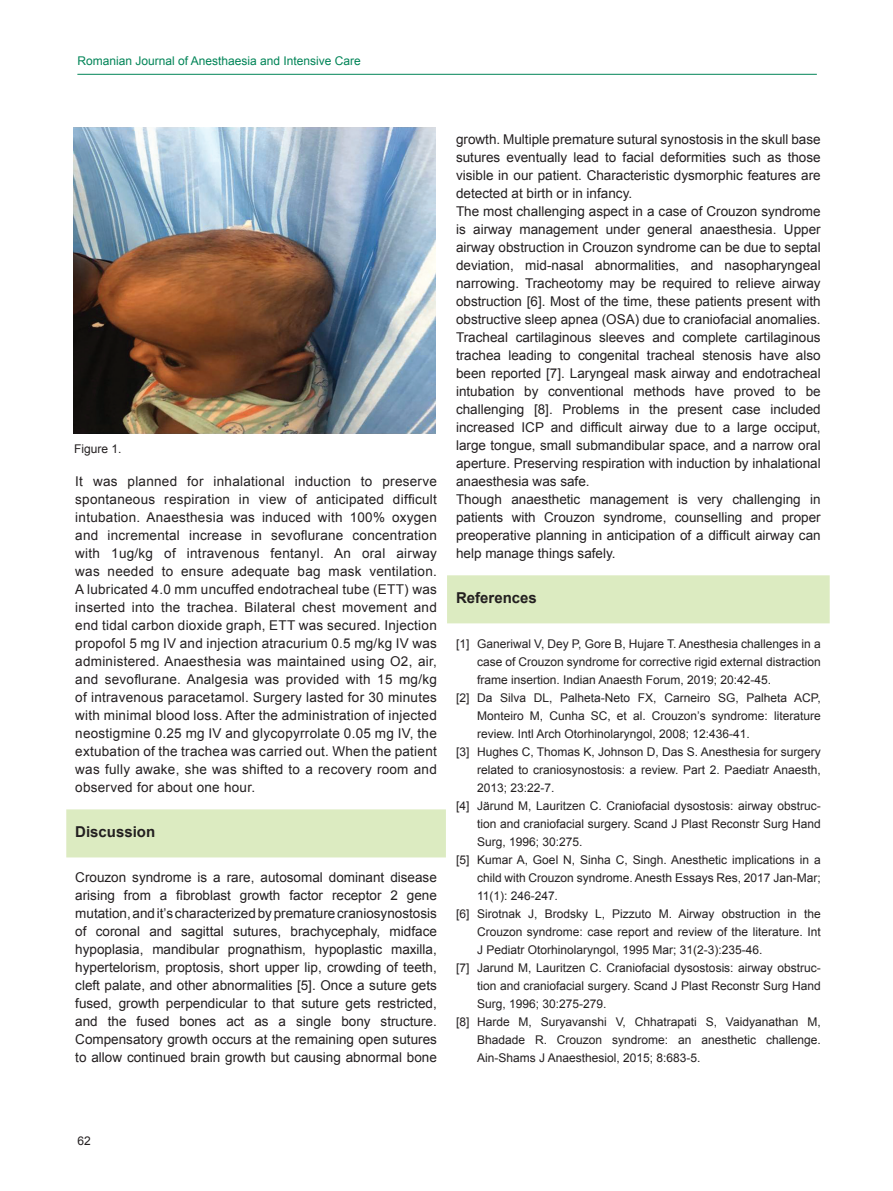
<style>
.page{position:relative;width:893px;height:1191px;background:#fff}
.page>*{position:absolute;margin:0;border:0;box-sizing:border-box;transform-origin:0 0}
._1__SUBTITLE{font:700 15px "Arial";color:#231f20}
.TEKST{font:13.5px/18px "Arial";color:#231f20;text-align:justify}
.REFERENCES_TEXT{font:12px/18px "Arial";color:#231f20;text-align:justify}
.t1{font:12px "Arial";color:#008457}
.Tab_Fig_Note{font:12px "Arial";color:#231f20}
.s1{font-style:italic}
</style>
<div class="page">
<hr style="left:77px;top:74px;width:740px;height:1px;background:#008457">
<div style="left:447px;top:575px;width:383px;height:48px;background:#dcebc1"></div>
<div style="left:66px;top:809px;width:380px;height:48px;background:#dcebc1"></div>
<img style="left:74px;top:128px;width:362px;height:305px">
<p class="t1" style="left:77px;top:53px;width:285px">Romanian Journal of Anesthaesia and Intensive Care</p>
<p class="Tab_Fig_Note" style="left:74px;top:440px;width:49px">Figure 1.</p>
<p class="TEKST" style="left:75px;top:472px;width:363px">It was planned for inhalational induction to preserve spontaneous respiration in view of anticipated difficult intubation. Anaesthesia was induced with 100% oxygen and incremental increase in sevoflurane concentration with 1ug/kg of intravenous fentanyl. An oral airway was needed to ensure adequate bag mask ventilation.<br>A lubricated 4.0 mm uncuffed endotracheal tube (ETT) was inserted into the trachea. Bilateral chest movement and end tidal carbon dioxide graph, ETT was secured. Injection propofol 5 mg IV and injection atracurium 0.5 mg/kg IV was administered. Anaesthesia was maintained using O2, air, and sevoflurane. Analgesia was provided with 15 mg/kg of intravenous paracetamol. Surgery lasted for 30 minutes with minimal blood loss. After the administration of injected neostigmine 0.25 mg IV and glycopyrrolate 0.05 mg IV, the extubation of the trachea was carried out. When the patient was fully awake, she was shifted to a recovery room and observed for about one hour.</p>
<p class="_1__SUBTITLE" style="left:75px;top:821px;width:82px">Discussion</p>
<p class="TEKST" style="left:75px;top:868px;width:363px">Crouzon syndrome is a rare, autosomal dominant disease arising from a fibroblast growth factor receptor 2 gene mutation, and it’s characterized by premature craniosynostosis of coronal and sagittal sutures, brachycephaly, midface hypoplasia, mandibular prognathism, hypoplastic maxilla, hypertelorism, proptosis, short upper lip, crowding of teeth, cleft palate, and other abnormalities [5]. Once a suture gets fused, growth perpendicular to that suture gets restricted, and the fused bones act as a single bony structure.<br>Compensatory growth occurs at the remaining open sutures to allow continued brain growth but causing abnormal bone</p>
<p class="TEKST" style="left:456px;top:130px;width:366px">growth. Multiple premature sutural synostosis in the skull base sutures eventually lead to facial deformities such as those visible in our patient. Characteristic dysmorphic features are detected at birth or in infancy.</p>
<p class="TEKST" style="left:456px;top:202px;width:366px">The most challenging aspect in a case of Crouzon syndrome is airway management under general anaesthesia. Upper airway obstruction in Crouzon syndrome can be due to septal deviation, mid-nasal abnormalities, and nasopharyngeal narrowing. Tracheotomy may be required to relieve airway obstruction [6]. Most of the time, these patients present with obstructive sleep apnea (OSA) due to craniofacial anomalies.<br>Tracheal cartilaginous sleeves and complete cartilaginous trachea leading to congenital tracheal stenosis have also been reported [7]. Laryngeal mask airway and endotracheal intubation by conventional methods have proved to be challenging [8]. Problems in the present case included increased ICP and difficult airway due to a large occiput, large tongue, small submandibular space, and a narrow oral aperture. Preserving respiration with induction by inhalational anaesthesia was safe.</p>
<p class="TEKST" style="left:456px;top:490px;width:366px">Though anaesthetic management is very challenging in patients with Crouzon syndrome, counselling and proper preoperative planning in anticipation of a difficult airway can help manage things safely.</p>
<p class="_1__SUBTITLE" style="left:456px;top:587px;width:82px">References</p>
<p class="REFERENCES_TEXT" style="left:477px;top:635px;width:345px;text-indent:-21px">[1] Ganeriwal V, Dey P, Gore B, Hujare T. Anesthesia challenges in a case of Crouzon syndrome for corrective rigid external distraction frame insertion. Indian Anaesth Forum, 2019; 20:42-45.</p>
<p class="REFERENCES_TEXT" style="left:477px;top:689px;width:345px;text-indent:-21px">[2] Da Silva DL, Palheta-Neto FX, Carneiro SG, Palheta ACP, Monteiro M, Cunha SC, et al. Crouzon’s syndrome: literature review. Intl Arch Otorhinolaryngol, 2008; 12:436-41.</p>
<p class="REFERENCES_TEXT" style="left:477px;top:743px;width:345px;text-indent:-21px">[3] Hughes C, Thomas K, Johnson D, Das S. Anesthesia for surgery related to craniosynostosis: a review. Part 2. Paediatr Anaesth, 2013; 23:22-7.</p>
<p class="REFERENCES_TEXT" style="left:477px;top:797px;width:345px;text-indent:-21px">[4] Järund M, Lauritzen C. Craniofacial dysostosis: airway obstruc&shy;tion and craniofacial surgery. Scand J Plast Reconstr Surg Hand Surg, 1996; 30:275.</p>
<p class="REFERENCES_TEXT" style="left:477px;top:851px;width:345px;text-indent:-21px">[5] Kumar A, Goel N, Sinha C, Singh. Anesthetic implications in a child with Crouzon syndrome. Anesth Essays Res, 2017 Jan-Mar; 11(1): 246-247<span class="s1">.</span></p>
<p class="REFERENCES_TEXT" style="left:477px;top:905px;width:345px;text-indent:-21px">[6] Sirotnak J, Brodsky L, Pizzuto M. Airway obstruction in the Crouzon syndrome: case report and review of the literature. Int J Pediatr Otorhinolaryngol, 1995 Mar; 31(2-3):235-46.</p>
<p class="REFERENCES_TEXT" style="left:477px;top:959px;width:345px;text-indent:-21px">[7] Jarund M, Lauritzen C. Craniofacial dysostosis: airway obstruc&shy;tion and craniofacial surgery. Scand J Plast Reconstr Surg Hand Surg, 1996; 30:275-279.</p>
<p class="REFERENCES_TEXT" style="left:477px;top:1013px;width:345px;text-indent:-21px">[8] Harde M, Suryavanshi V, Chhatrapati S, Vaidyanathan M, Bhadade R. Crouzon syndrome: an anesthetic challenge.<br>Ain-Shams J Anaesthesiol, 2015; 8:683-5.</p>
<p class="REFERENCES_TEXT" style="left:78px;top:1132px;width:15px">62</p>
</div>
